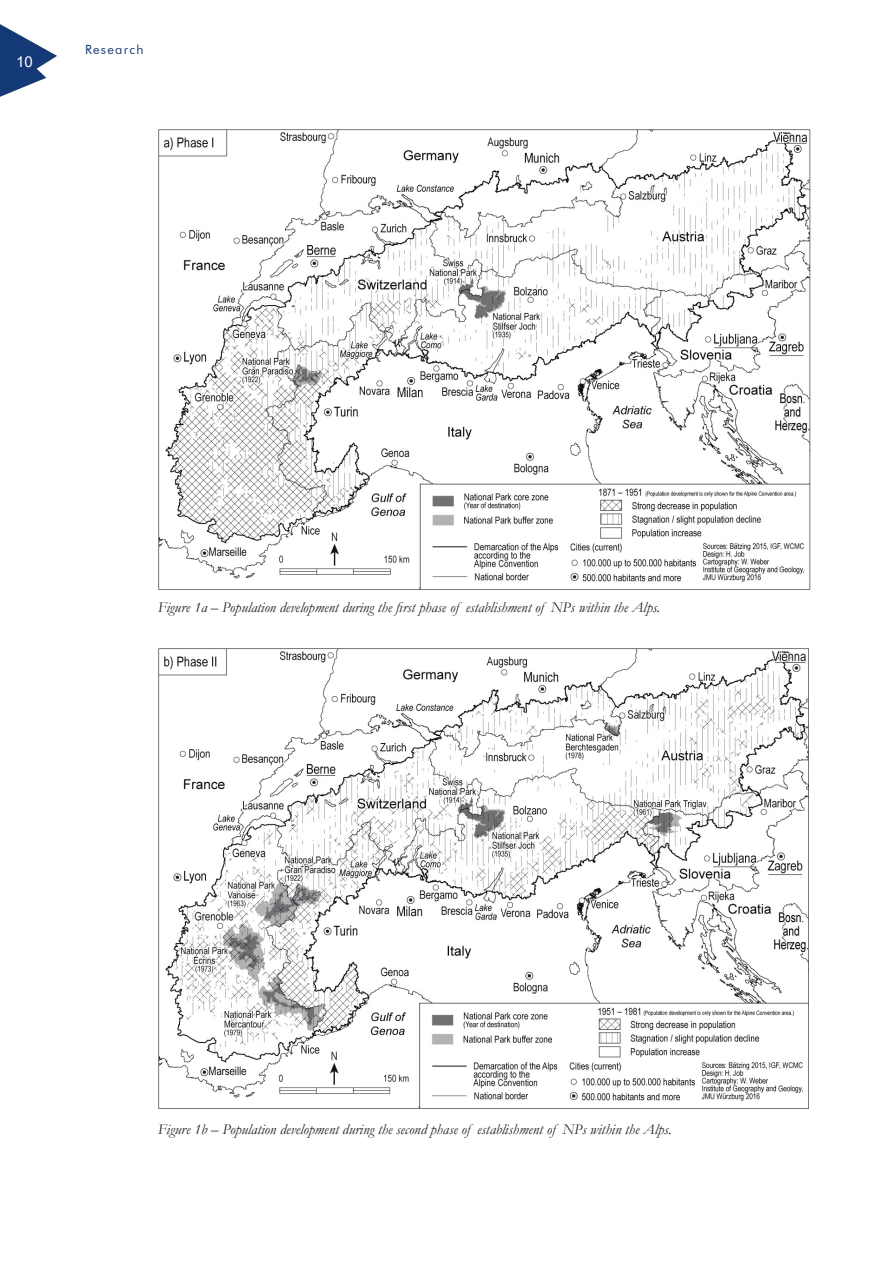
<style>
.page{position:relative;width:893px;height:1263px;background:#fff}
.page>*{position:absolute;margin:0;border:0;box-sizing:border-box;transform-origin:0 0}
.t1{font:italic 15px "Garamond";color:#231f20}
.t2{font:15px "Arial";color:#fff}
.t3{font:12.75px "Futura BT";letter-spacing:.1em;color:#143977}
</style>
<div class="page">
<svg style="left:0;top:24px;width:57px;height:73px"></svg>
<img style="left:158px;top:129px;width:653px;height:461px">
<img style="left:158px;top:648px;width:651px;height:460px">
<p class="t2" style="left:16px;top:51px;width:18px">10</p>
<p class="t3" style="left:85px;top:42px;width:60px">Research</p>
<p class="t1" style="left:158px;top:597px;width:504px">Figure 1a – Population development during the first phase of establishment of NPs within the Alps.</p>
<p class="t1" style="left:158px;top:1119px;width:515px">Figure 1b – Population development during the second phase of establishment of NPs within the Alps.</p>
</div>
